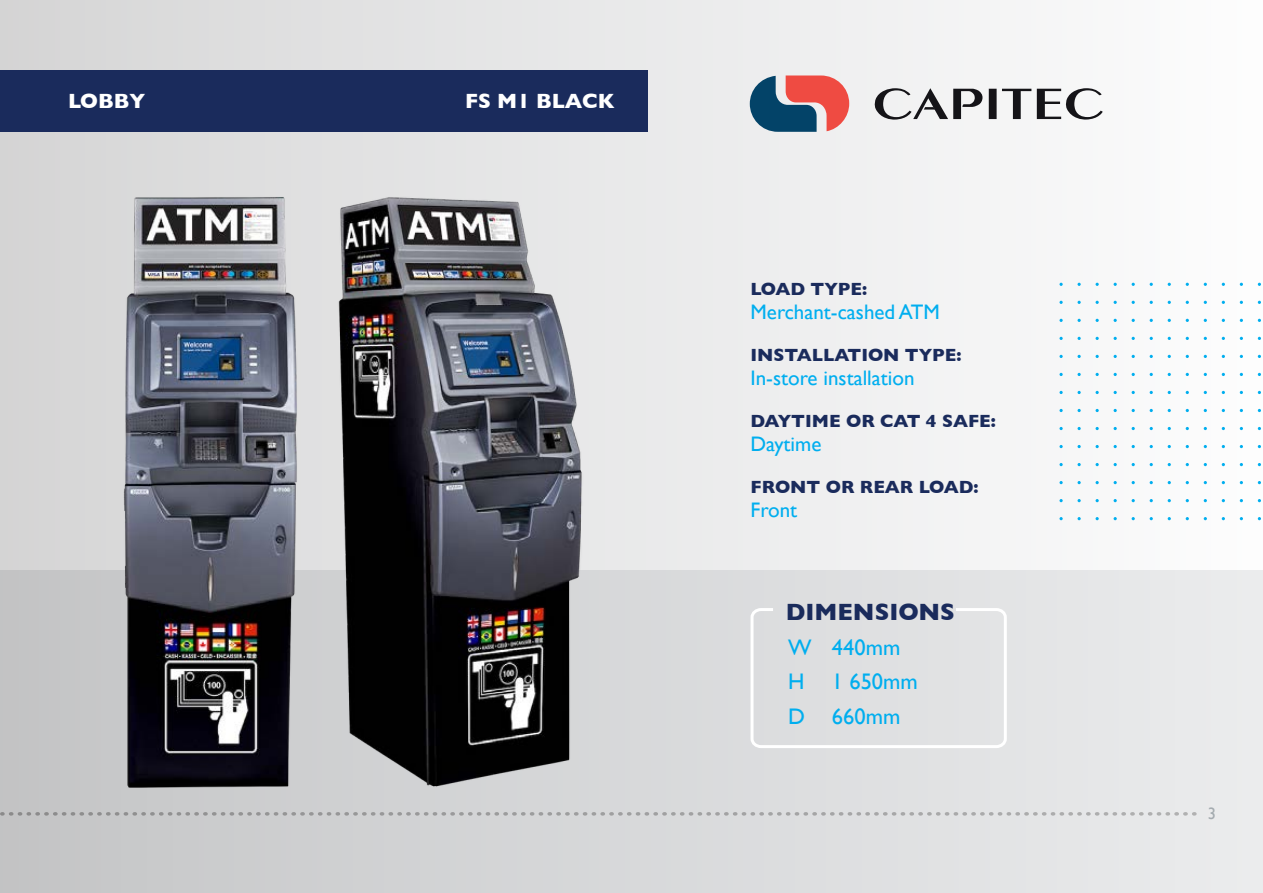
<style>
.page{position:relative;width:1263px;height:893px;background:#fff}
.page>*{position:absolute;margin:0;border:0;box-sizing:border-box;transform-origin:0 0}
.t1{font:700 24px "Gill Sans";color:#1a2b5c}
.t2{font:22.5px "Gill Sans";color:#00aeef}
.t3{font:21px "Gill Sans";color:#00aeef}
.Paragraph_Style_1{font:700 21px "Gill Sans";color:#fff}
.t4{font:700 18px "Gill Sans";color:#1a2b5c}
.t5{font:16.5px "Gill Sans";color:#929ba0}
</style>
<div class="page">
<div style="left:0;top:0;width:1263px;height:893px;background:linear-gradient(to right,#cececf,#f7f8f9)"></div>
<div style="left:0;top:70px;width:648px;height:62px;background:#1a2b5c"></div>
<svg style="left:874px;top:88px;width:108px;height:32px"></svg>
<div style="left:989px;top:89px;width:7px;height:30px;background:#151418"></div>
<svg style="left:1002px;top:89px;width:29px;height:30px"></svg>
<svg style="left:1037px;top:88px;width:66px;height:32px"></svg>
<svg style="left:750px;top:75px;width:99px;height:57px;background:#916f7b"></svg>
<div style="left:749px;top:606px;width:259px;height:144px;background:#dfe0e2"></div>
<svg style="left:1059px;top:517px;width:4px;height:3px"></svg>
<svg style="left:1077px;top:517px;width:4px;height:3px"></svg>
<svg style="left:1095px;top:517px;width:4px;height:3px"></svg>
<svg style="left:1113px;top:517px;width:4px;height:3px"></svg>
<svg style="left:1131px;top:517px;width:4px;height:3px"></svg>
<svg style="left:1059px;top:499px;width:4px;height:3px"></svg>
<svg style="left:1077px;top:499px;width:4px;height:3px"></svg>
<svg style="left:1095px;top:499px;width:4px;height:3px"></svg>
<svg style="left:1113px;top:499px;width:4px;height:3px"></svg>
<svg style="left:1131px;top:499px;width:4px;height:3px"></svg>
<svg style="left:1059px;top:481px;width:4px;height:3px"></svg>
<svg style="left:1077px;top:481px;width:4px;height:3px"></svg>
<svg style="left:1095px;top:481px;width:4px;height:3px"></svg>
<svg style="left:1113px;top:481px;width:4px;height:3px"></svg>
<svg style="left:1131px;top:481px;width:4px;height:3px"></svg>
<svg style="left:1059px;top:463px;width:4px;height:3px"></svg>
<svg style="left:1077px;top:463px;width:4px;height:3px"></svg>
<svg style="left:1095px;top:463px;width:4px;height:3px"></svg>
<svg style="left:1113px;top:463px;width:4px;height:3px"></svg>
<svg style="left:1131px;top:463px;width:4px;height:3px"></svg>
<svg style="left:1059px;top:445px;width:4px;height:3px"></svg>
<svg style="left:1077px;top:445px;width:4px;height:3px"></svg>
<svg style="left:1095px;top:445px;width:4px;height:3px"></svg>
<svg style="left:1113px;top:445px;width:4px;height:3px"></svg>
<svg style="left:1131px;top:445px;width:4px;height:3px"></svg>
<svg style="left:1059px;top:427px;width:4px;height:3px"></svg>
<svg style="left:1077px;top:427px;width:4px;height:3px"></svg>
<svg style="left:1095px;top:427px;width:4px;height:3px"></svg>
<svg style="left:1113px;top:427px;width:4px;height:3px"></svg>
<svg style="left:1131px;top:427px;width:4px;height:3px"></svg>
<svg style="left:1059px;top:409px;width:4px;height:3px"></svg>
<svg style="left:1077px;top:409px;width:4px;height:3px"></svg>
<svg style="left:1095px;top:409px;width:4px;height:3px"></svg>
<svg style="left:1113px;top:409px;width:4px;height:3px"></svg>
<svg style="left:1131px;top:409px;width:4px;height:3px"></svg>
<svg style="left:1059px;top:391px;width:4px;height:3px"></svg>
<svg style="left:1077px;top:391px;width:4px;height:3px"></svg>
<svg style="left:1095px;top:391px;width:4px;height:3px"></svg>
<svg style="left:1113px;top:391px;width:4px;height:3px"></svg>
<svg style="left:1131px;top:391px;width:4px;height:3px"></svg>
<svg style="left:1059px;top:373px;width:4px;height:3px"></svg>
<svg style="left:1077px;top:373px;width:4px;height:3px"></svg>
<svg style="left:1095px;top:373px;width:4px;height:3px"></svg>
<svg style="left:1113px;top:373px;width:4px;height:3px"></svg>
<svg style="left:1131px;top:373px;width:4px;height:3px"></svg>
<svg style="left:1059px;top:355px;width:4px;height:3px"></svg>
<svg style="left:1077px;top:355px;width:4px;height:3px"></svg>
<svg style="left:1095px;top:355px;width:4px;height:3px"></svg>
<svg style="left:1113px;top:355px;width:4px;height:3px"></svg>
<svg style="left:1131px;top:355px;width:4px;height:3px"></svg>
<svg style="left:1059px;top:337px;width:4px;height:3px"></svg>
<svg style="left:1077px;top:337px;width:4px;height:3px"></svg>
<svg style="left:1095px;top:337px;width:4px;height:3px"></svg>
<svg style="left:1113px;top:337px;width:4px;height:3px"></svg>
<svg style="left:1131px;top:337px;width:4px;height:3px"></svg>
<svg style="left:1059px;top:319px;width:4px;height:3px"></svg>
<svg style="left:1077px;top:319px;width:4px;height:3px"></svg>
<svg style="left:1095px;top:319px;width:4px;height:3px"></svg>
<svg style="left:1113px;top:319px;width:4px;height:3px"></svg>
<svg style="left:1131px;top:319px;width:4px;height:3px"></svg>
<svg style="left:1059px;top:301px;width:4px;height:3px"></svg>
<svg style="left:1077px;top:301px;width:4px;height:3px"></svg>
<svg style="left:1095px;top:301px;width:4px;height:3px"></svg>
<svg style="left:1113px;top:301px;width:4px;height:3px"></svg>
<svg style="left:1131px;top:301px;width:4px;height:3px"></svg>
<svg style="left:1059px;top:283px;width:4px;height:3px"></svg>
<svg style="left:1077px;top:283px;width:4px;height:3px"></svg>
<svg style="left:1095px;top:283px;width:4px;height:3px"></svg>
<svg style="left:1113px;top:283px;width:4px;height:3px"></svg>
<svg style="left:1131px;top:283px;width:4px;height:3px"></svg>
<img style="left:338px;top:196px;width:245px;height:592px">
<img style="left:122px;top:196px;width:178px;height:592px">
<p class="Paragraph_Style_1" style="left:68px;top:84px;width:79px">LOBBY</p>
<p class="Paragraph_Style_1" style="left:465px;top:84px;width:151px">FS M1 BLACK</p>
<p class="t4" style="left:750px;top:275px;width:118px">LOAD TYPE:</p>
<p class="t3" style="left:750px;top:299px;width:191px">Merchant-cashed ATM</p>
<p class="t4" style="left:750px;top:341px;width:212px">INSTALLATION TYPE:</p>
<p class="t3" style="left:750px;top:365px;width:165px">In-store installation</p>
<p class="t4" style="left:750px;top:407px;width:247px">DAYTIME OR CAT 4 SAFE:</p>
<p class="t3" style="left:750px;top:431px;width:72px">Daytime</p>
<p class="t4" style="left:750px;top:473px;width:229px">FRONT OR REAR LOAD:</p>
<p class="t3" style="left:750px;top:497px;width:48px">Front</p>
<p class="t1" style="left:786px;top:593px;width:171px">DIMENSIONS</p>
<p class="t2" style="left:788px;top:634px;width:25px">W</p>
<p class="t2" style="left:788px;top:668px;width:18px">H</p>
<p class="t2" style="left:788px;top:703px;width:18px">D</p>
<p class="t2" style="left:832px;top:634px;width:70px">440mm</p>
<p class="t2" style="left:832px;top:668px;width:87px">1 650mm</p>
<p class="t2" style="left:832px;top:703px;width:70px">660mm</p>
<p class="t5" style="left:1208px;top:803px;width:10px">3</p>
</div>
